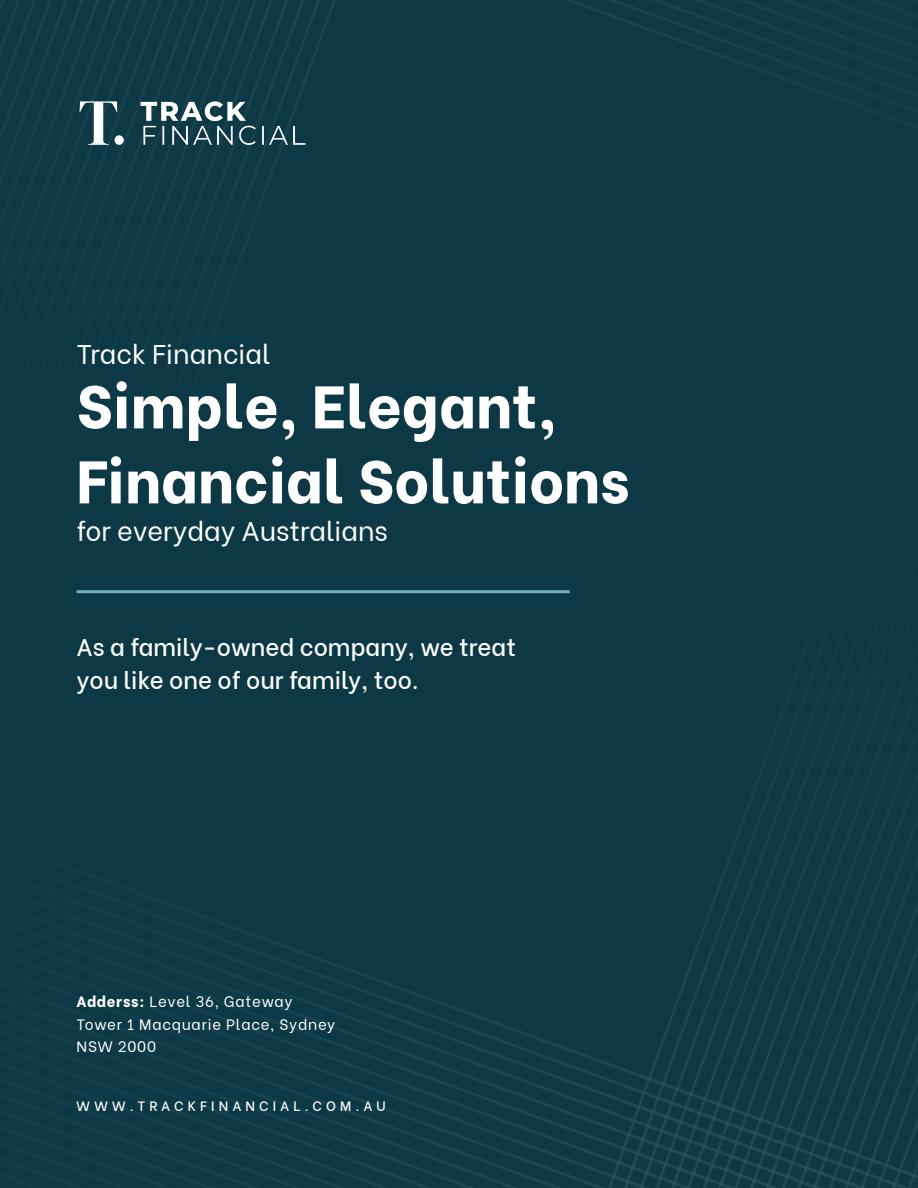
<style>
.page{position:relative;width:918px;height:1188px;background:#0c3945}
.page>*{position:absolute;margin:0;border:0;box-sizing:border-box;transform-origin:0 0}
.t1{font:800 60px/75px "Be Vietnam";color:#fff}
.t2{font:27px "Be Vietnam";color:#fff}
.t3{font:500 24px "Be Vietnam";color:#fff}
.t4{font:15px/22.5px "Be Vietnam";letter-spacing:.05em;color:#fff}
.t5{font:500 13.5px "Be Vietnam";letter-spacing:.3em;color:#fff}
.s1{font-weight:800}
</style>
<div class="page">
<svg style="left:293px;top:975px;width:270px;height:213px"></svg>
<svg style="left:563px;top:593px;width:355px;height:595px"></svg>
<svg style="left:76px;top:0;width:372px;height:594px"></svg>
<hr style="left:77px;top:590px;width:493px;height:3px;background:#74acb9">
<img style="left:76px;top:83px;width:250px;height:80px">
<p class="t2" style="left:77px;top:332px;width:196px">Track Financial</p>
<p class="t1" style="left:77px;top:363px;width:555px">Simple, Elegant,<br>Financial Solutions</p>
<p class="t2" style="left:77px;top:509px;width:313px">for everyday Australians</p>
<p class="t3" style="left:77px;top:627px;width:441px">As a family-owned company, we treat</p>
<p class="t3" style="left:77px;top:660px;width:344px">you like one of our family, too.</p>
<p class="t4" style="left:77px;top:989px;width:217px"><span class="s1">Adderss:</span> Level 36, Gateway</p>
<p class="t4" style="left:77px;top:1011px;width:260px">Tower 1 Macquarie Place, Sydney<br>NSW 2000</p>
<p class="t5" style="left:77px;top:1095px;width:311px">WWW.TRACKFINANCIAL.COM.AU</p>
</div>
